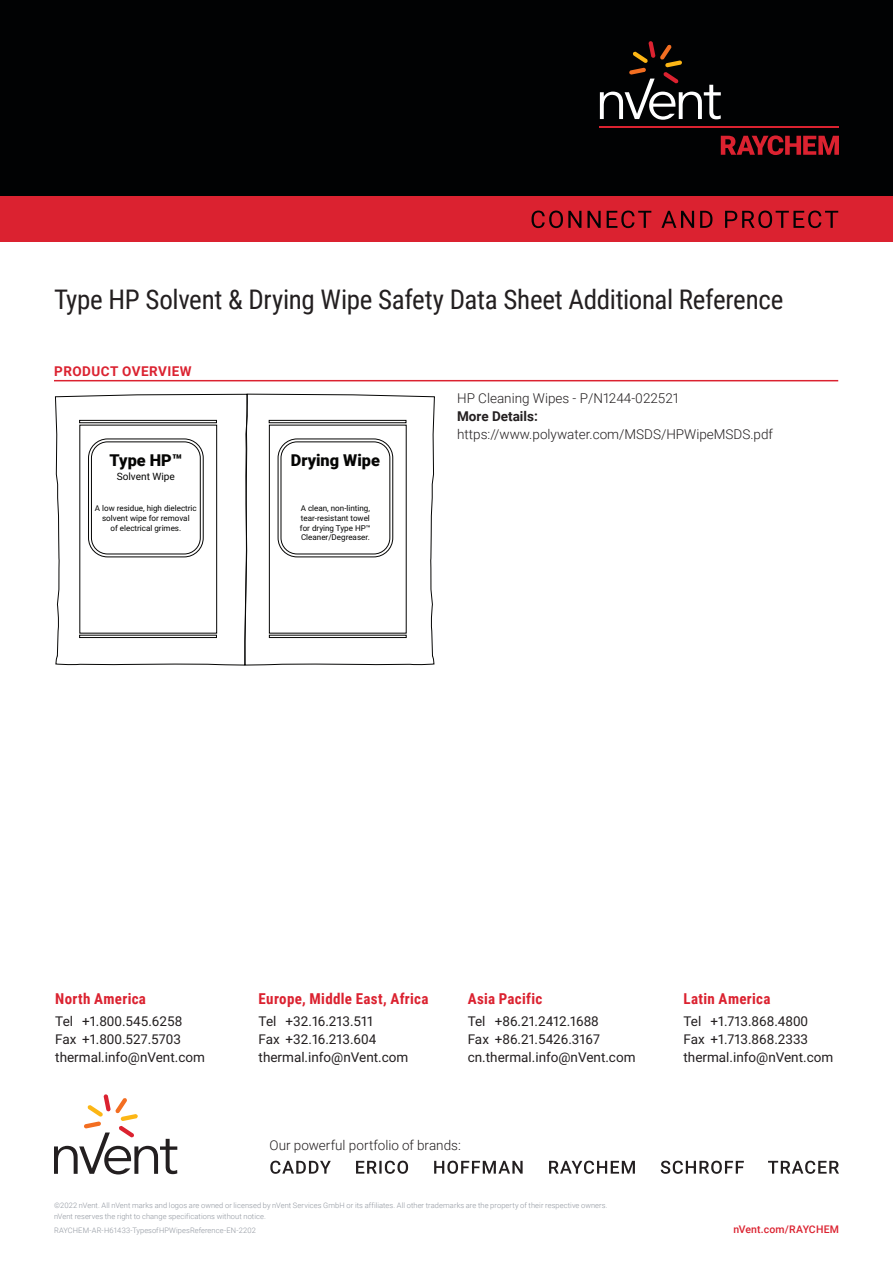
<style>
.page{position:relative;width:893px;height:1263px;background:#fff}
.page>*{position:absolute;margin:0;border:0;box-sizing:border-box;transform-origin:0 0}
.Product_Description{font:27px "Roboto Condensed";letter-spacing:-.01em;color:#231f20}
.t1{font:900 16.35px "Roboto";color:#050504}
.Country_Red_-_nVent{font:700 15px "Roboto Condensed";letter-spacing:.02em;color:#db2230}
.Phone_Fax_Email_Blac{font:13.5px "Roboto";color:#231f20}
.Bodytext_1{font:300 13.5px "Roboto";color:#231f20}
.Subhead{font:700 13.5px "Roboto";letter-spacing:.035em;color:#db2230}
.Bodytext_1-2{font:700 13.5px "Roboto";color:#231f20}
.t2{font:500 10.5px "Roboto";letter-spacing:.015em;color:#db2230}
.t3{font:10.05px "Roboto";color:#050504}
.t4{font:8.1px/9.6px "Roboto";color:#050504;text-align:center}
.t5{font:300 7.5px/10.5px "Roboto";letter-spacing:.01em;color:#8f959e}
</style>
<div class="page">
<svg style="left:270px;top:1161px;width:569px;height:13px"></svg>
<svg style="left:54px;top:1094px;width:123px;height:80px"></svg>
<div style="left:0;top:0;width:893px;height:196px;background:#010203"></div>
<div style="left:0;top:196px;width:893px;height:45px;background:#db2230"></div>
<svg style="left:532px;top:211px;width:306px;height:17px"></svg>
<svg style="left:721px;top:135px;width:118px;height:20px"></svg>
<hr style="left:600px;top:127px;width:239px;height:1px;background:#db2230">
<svg style="left:600px;top:41px;width:121px;height:79px"></svg>
<svg style="left:55px;top:394px;width:190px;height:272px"></svg>
<div style="left:80px;top:420px;width:137px;height:3px;border:1px solid #050504"></div>
<div style="left:80px;top:635px;width:137px;height:3px;border:1px solid #050504"></div>
<div style="left:80px;top:425px;width:137px;height:208px;border:1px solid #050504"></div>
<div style="left:88px;top:439px;width:115px;height:118px;border:1px solid #050504;border-radius:19px"></div>
<div style="left:91px;top:442px;width:109px;height:112px;border:1px solid #050504;border-radius:16px"></div>
<svg style="left:245px;top:394px;width:190px;height:272px"></svg>
<div style="left:269px;top:420px;width:137px;height:3px;border:1px solid #050504"></div>
<div style="left:269px;top:635px;width:137px;height:3px;border:1px solid #050504"></div>
<div style="left:269px;top:425px;width:137px;height:208px;border:1px solid #050504"></div>
<div style="left:278px;top:439px;width:115px;height:118px;border:1px solid #050504;border-radius:19px"></div>
<div style="left:281px;top:442px;width:109px;height:112px;border:1px solid #050504;border-radius:16px"></div>
<hr style="left:54px;top:380px;width:784px;height:1px;background:#db2230">
<p class="Product_Description" style="left:54px;top:281px;width:731px">Type HP Solvent &amp; Drying Wipe Safety Data Sheet Additional Reference</p>
<p class="Subhead" style="left:54px;top:361px;width:139px">PRODUCT OVERVIEW</p>
<p class="t1" style="left:110px;top:449px;width:74px">Type HP™</p>
<p class="t3" style="left:117px;top:469px;width:60px">Solvent Wipe</p>
<p class="t4" style="left:95px;top:503px;width:103px">A low residue, high dielectric solvent wipe for removal<br>of electrical grimes.</p>
<p class="t1" style="left:291px;top:449px;width:91px">Drying Wipe</p>
<p class="t4" style="left:300px;top:503px;width:73px;text-align:left">A clean, non-linting, tear-resistant towel for drying Type HP™<br>Cleaner/Degreaser.</p>
<p class="Bodytext_1" style="left:457px;top:389px;width:223px">HP Cleaning Wipes - P/N1244-022521</p>
<p class="Bodytext_1-2" style="left:457px;top:407px;width:82px">More Details:</p>
<p class="Bodytext_1" style="left:457px;top:425px;width:317px">https://www.polywater.com/MSDS/HPWipeMSDS.pdf</p>
<p class="Country_Red_-_nVent" style="left:55px;top:988px;width:92px">North America</p>
<p class="Phone_Fax_Email_Blac" style="left:55px;top:1012px;width:128px">Tel +1.800.545.6258</p>
<p class="Phone_Fax_Email_Blac" style="left:55px;top:1030px;width:127px">Fax +1.800.527.5703</p>
<p class="Phone_Fax_Email_Blac" style="left:55px;top:1048px;width:151px">thermal.info@nVent.com</p>
<p class="Country_Red_-_nVent" style="left:259px;top:988px;width:171px">Europe, Middle East, Africa</p>
<p class="Phone_Fax_Email_Blac" style="left:259px;top:1012px;width:116px">Tel +32.16.213.511</p>
<p class="Phone_Fax_Email_Blac" style="left:259px;top:1030px;width:119px">Fax +32.16.213.604</p>
<p class="Phone_Fax_Email_Blac" style="left:259px;top:1048px;width:151px">thermal.info@nVent.com</p>
<p class="Country_Red_-_nVent" style="left:468px;top:988px;width:76px">Asia Pacific</p>
<p class="Phone_Fax_Email_Blac" style="left:468px;top:1012px;width:133px">Tel +86.21.2412.1688</p>
<p class="Phone_Fax_Email_Blac" style="left:468px;top:1030px;width:134px">Fax +86.21.5426.3167</p>
<p class="Phone_Fax_Email_Blac" style="left:468px;top:1048px;width:169px">cn.thermal.info@nVent.com</p>
<h3 class="Bodytext_1" style="left:269px;top:1136px;width:193px">Our powerful portfolio of brands:</h3>
<p class="Country_Red_-_nVent" style="left:684px;top:988px;width:88px">Latin America</p>
<p class="Phone_Fax_Email_Blac" style="left:684px;top:1012px;width:126px">Tel +1.713.868.4800</p>
<p class="Phone_Fax_Email_Blac" style="left:684px;top:1030px;width:126px">Fax +1.713.868.2333</p>
<p class="Phone_Fax_Email_Blac" style="left:684px;top:1048px;width:151px">thermal.info@nVent.com</p>
<p class="t5" style="left:54px;top:1200px;width:555px">©2022 nVent. All nVent marks and logos are owned or licensed by nVent Services GmbH or its affiliates. All other trademarks are the property of their respective owners. nVent reserves the right to change specifications without notice.</p>
<p class="t5" style="left:54px;top:1225px;width:203px">RAYCHEM-AR-H61433-TypesofHPWipesReference-EN-2202</p>
<h3 class="t2" style="left:733px;top:1222px;width:107px">nVent.com/RAYCHEM</h3>
</div>
